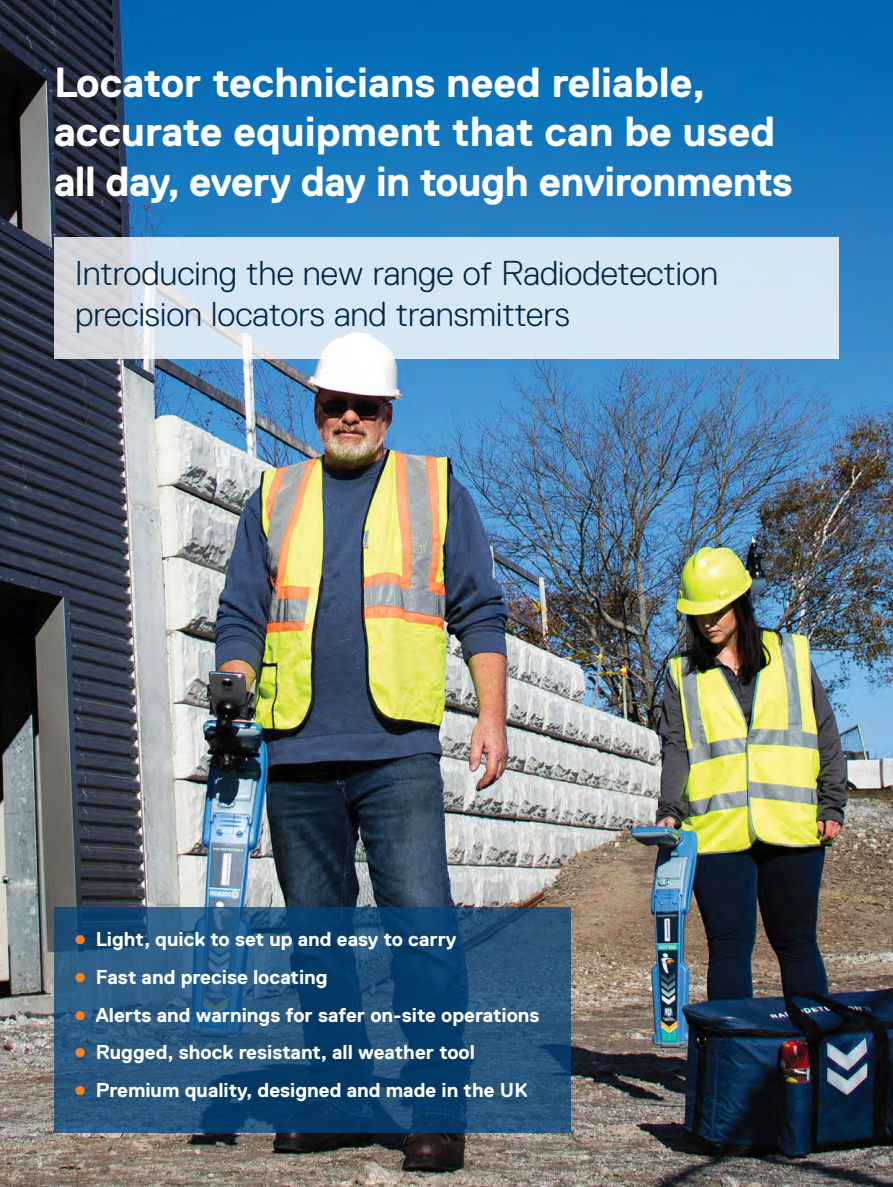
<style>
.page{position:relative;width:893px;height:1187px;background:#fff}
.page>*{position:absolute;margin:0;border:0;box-sizing:border-box;transform-origin:0 0}
.t1{font:700 42px/49.5px "Replica Std";color:#fff}
.t2{font:300 34.5px/40.5px "Replica Std";color:#002744}
.t3{font:700 20.1px "Replica Std";color:#fff}
.s1{color:#f58220}
</style>
<div class="page">
<img style="left:0;top:0;width:893px;height:1186px">
<svg style="left:54px;top:237px;width:785px;height:122px;background:#d6e5f0"></svg>
<svg style="left:54px;top:907px;width:516px;height:225px;background:#1c4d77"></svg>
<h1 class="t1" style="left:54px;top:58px;width:740px">Locator technicians need reliable, accurate equipment that can be used all day, every day in tough environments</h1>
<h2 class="t2" style="left:75px;top:253px;width:644px">Introducing the new range of Radiodetection precision locators and transmitters</h2>
<p class="t3" style="left:75px;top:928px;width:383px"><span class="s1">●</span> Light, quick to set up and easy to carry</p>
<p class="t3" style="left:75px;top:965px;width:254px"><span class="s1">●</span> Fast and precise locating</p>
<p class="t3" style="left:75px;top:1003px;width:466px"><span class="s1">●</span> Alerts and warnings for safer on-site operations</p>
<p class="t3" style="left:75px;top:1041px;width:401px"><span class="s1">●</span> Rugged, shock resistant, all weather tool</p>
<p class="t3" style="left:75px;top:1078px;width:453px"><span class="s1">●</span> Premium quality, designed and made in the UK</p>
</div>
